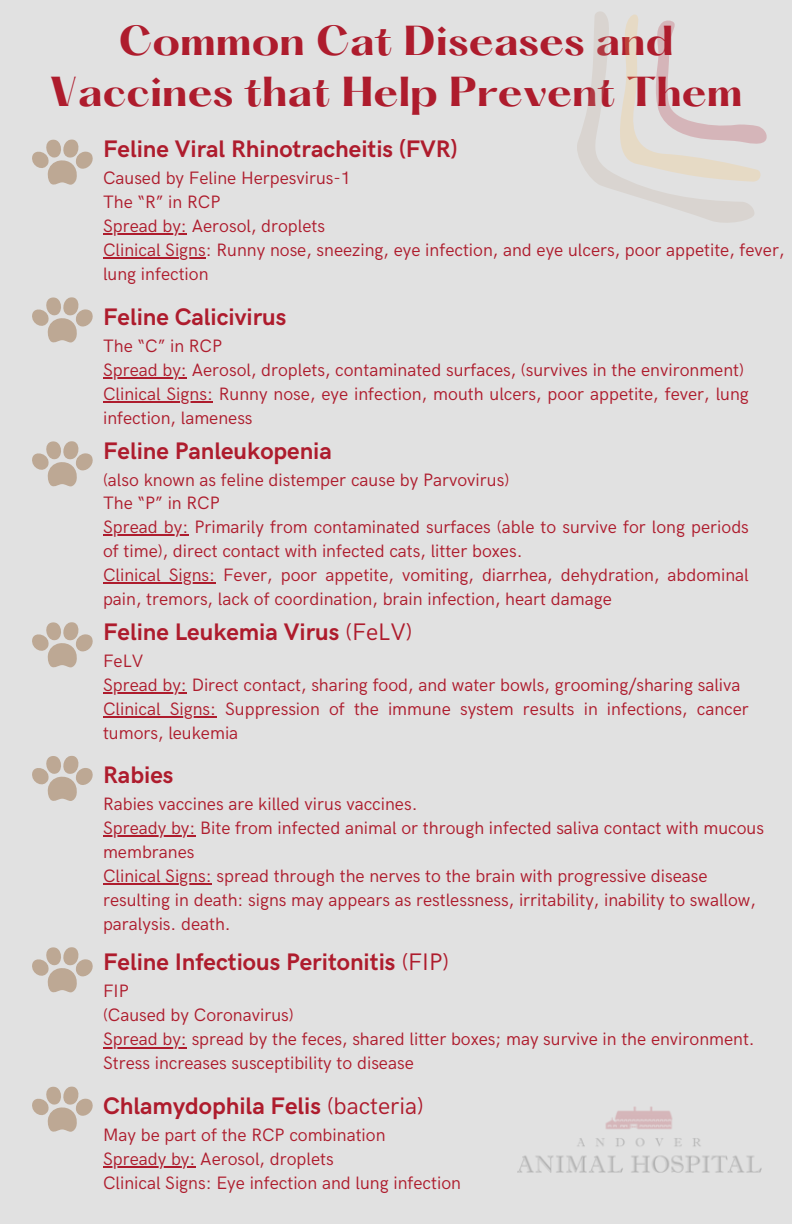
<style>
.page{position:relative;width:792px;height:1224px;background:#e1e1e1}
.page>*{position:absolute;margin:0;border:0;box-sizing:border-box;transform-origin:0 0}
.t1{font:700 36.6px/51px "Hatton";color:#ae1c2d;text-align:center}
.t2{font:700 24px "HK Grotesk";color:#ae1c2d}
.t3{font:18px/24px "HK Grotesk";color:#ae1c2d}
.s1{font-weight:400}
</style>
<div class="page">
<svg style="left:32px;top:139px;width:60px;height:46px"></svg>
<hr style="left:103px;top:234px;width:84px;height:1px;background:#ae1c2d">
<hr style="left:103px;top:258px;width:103px;height:1px;background:#ae1c2d">
<svg style="left:32px;top:297px;width:60px;height:45px"></svg>
<hr style="left:103px;top:378px;width:84px;height:1px;background:#ae1c2d">
<hr style="left:103px;top:402px;width:110px;height:1px;background:#ae1c2d">
<svg style="left:32px;top:441px;width:60px;height:45px"></svg>
<hr style="left:103px;top:535px;width:85px;height:1px;background:#ae1c2d">
<hr style="left:103px;top:583px;width:112px;height:1px;background:#ae1c2d">
<svg style="left:32px;top:622px;width:60px;height:45px"></svg>
<hr style="left:103px;top:692px;width:84px;height:2px;background:#ae1c2d">
<hr style="left:103px;top:716px;width:113px;height:2px;background:#ae1c2d">
<svg style="left:32px;top:756px;width:60px;height:45px"></svg>
<hr style="left:103px;top:836px;width:93px;height:1px;background:#ae1c2d">
<hr style="left:103px;top:884px;width:109px;height:1px;background:#ae1c2d">
<svg style="left:32px;top:947px;width:60px;height:45px"></svg>
<hr style="left:103px;top:1047px;width:84px;height:1px;background:#ae1c2d">
<svg style="left:32px;top:1086px;width:60px;height:46px"></svg>
<hr style="left:103px;top:1166px;width:93px;height:2px;background:#ae1c2d">
<img style="left:517px;top:1106px;width:245px;height:67px">
<svg style="left:577px;top:21px;width:177px;height:202px"></svg>
<svg style="left:595px;top:12px;width:172px;height:181px"></svg>
<p class="t1" style="left:49px;top:19px;width:695px">Common Cat Diseases and<br>Vaccines that Help Prevent Them</p>
<p class="t2" style="left:103px;top:136px;width:356px">Feline Viral Rhinotracheitis (FVR)</p>
<h1 class="t3" style="left:103px;top:167px;width:250px">Caused by Feline Herpesvirus-1</h1>
<p class="t3" style="left:103px;top:191px;width:119px">The “R” in RCP</p>
<p class="t3" style="left:103px;top:215px;width:223px">Spread by: Aerosol, droplets</p>
<p class="t3" style="left:103px;top:239px;width:683px">Clinical Signs: Runny nose, sneezing, eye infection, and eye ulcers, poor appetite, fever, lung infection</p>
<p class="t2" style="left:103px;top:303px;width:185px">Feline Calicivirus</p>
<p class="t3" style="left:103px;top:335px;width:121px">The “C” in RCP</p>
<p class="t3" style="left:103px;top:359px;width:642px">Spread by: Aerosol, droplets, contaminated surfaces, (survives in the environment)</p>
<p class="t3" style="left:103px;top:383px;width:647px">Clinical Signs: Runny nose, eye infection, mouth ulcers, poor appetite, fever, lung infection, lameness</p>
<h2 class="t2" style="left:103px;top:437px;width:230px">Feline Panleukopenia</h2>
<p class="t3" style="left:103px;top:469px;width:408px">(also known as feline distemper cause by Parvovirus)</p>
<p class="t3" style="left:103px;top:492px;width:118px">The “P” in RCP</p>
<p class="t3" style="left:103px;top:516px;width:647px">Spread by: Primarily from contaminated surfaces (able to survive for long periods of time), direct contact with infected cats, litter boxes.</p>
<p class="t3" style="left:103px;top:564px;width:647px">Clinical Signs: Fever, poor appetite, vomiting, diarrhea, dehydration, abdominal pain, tremors, lack of coordination, brain infection, heart damage</p>
<p class="t2" style="left:103px;top:618px;width:311px">Feline Leukemia Virus <span class="s1">(FeLV)</span></p>
<p class="t3" style="left:103px;top:649px;width:42px">FeLV</p>
<p class="t3" style="left:103px;top:673px;width:639px">Spread by: Direct contact, sharing food, and water bowls, grooming/sharing saliva</p>
<p class="t3" style="left:103px;top:697px;width:647px">Clinical Signs: Suppression of the immune system results in infections, cancer tumors, leukemia</p>
<p class="t2" style="left:103px;top:762px;width:72px">Rabies</p>
<p class="t3" style="left:103px;top:793px;width:316px">Rabies vaccines are killed virus vaccines.</p>
<h3 class="t3" style="left:103px;top:817px;width:662px">Spready by: Bite from infected animal or through infected saliva contact with mucous membranes</h3>
<p class="t3" style="left:103px;top:865px;width:654px">Clinical Signs: spread through the nerves to the brain with progressive disease resulting in death: signs may appears as restlessness, irritability, inability to swallow, paralysis. death.</p>
<p class="t2" style="left:103px;top:949px;width:348px">Feline Infectious Peritonitis <span class="s1">(FIP)</span></p>
<p class="t3" style="left:103px;top:980px;width:27px">FIP</p>
<p class="t3" style="left:103px;top:1004px;width:192px">(Caused by Coronavirus)</p>
<h2 class="t3" style="left:103px;top:1028px;width:653px">Spread by: spread by the feces, shared litter boxes; may survive in the environment.<br>Stress increases susceptibility to disease</h2>
<p class="t2" style="left:103px;top:1092px;width:322px">Chlamydophila Felis <span class="s1">(bacteria)</span></p>
<p class="t3" style="left:103px;top:1124px;width:284px">May be part of the RCP combination</p>
<p class="t3" style="left:103px;top:1148px;width:232px">Spready by: Aerosol, droplets</p>
<p class="t3" style="left:103px;top:1172px;width:359px">Clinical Signs: Eye infection and lung infection</p>
</div>
